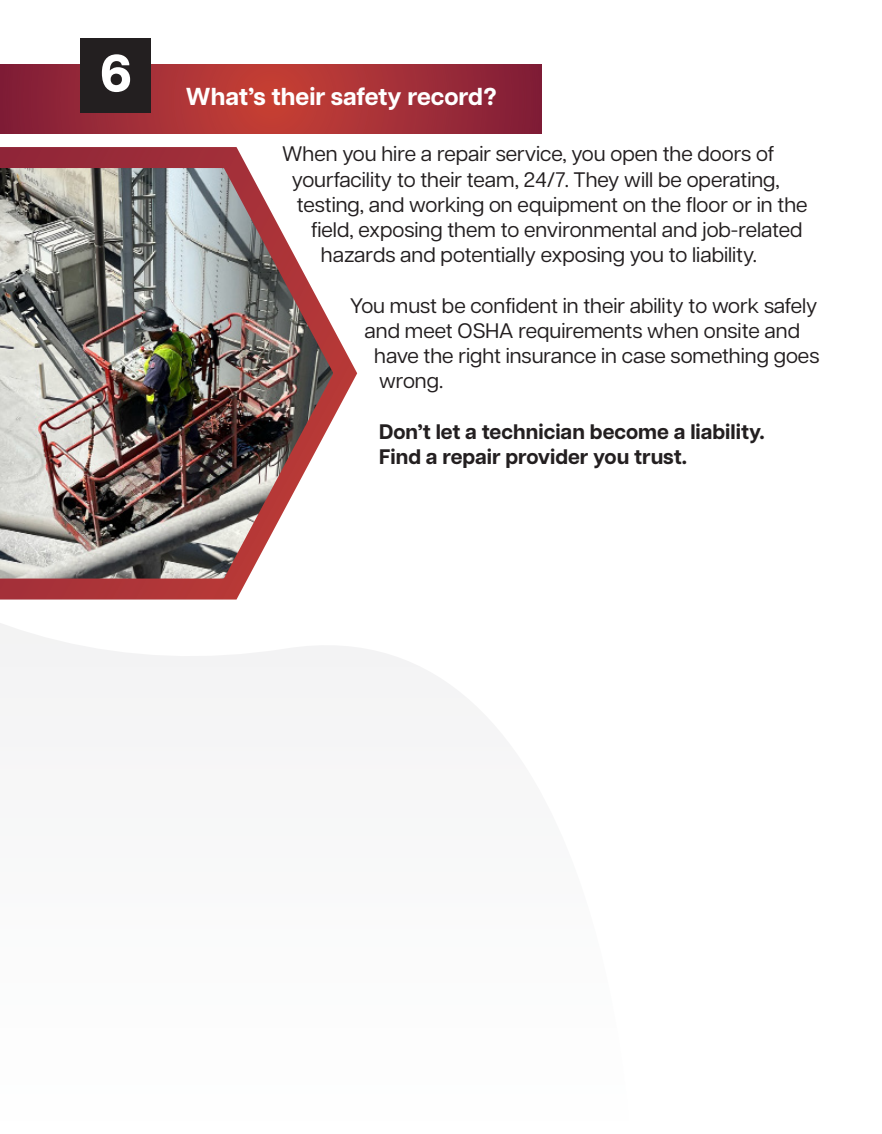
<style>
.page{position:relative;width:882px;height:1134px;background:#fff}
.page>*{position:absolute;margin:0;border:0;box-sizing:border-box;transform-origin:0 0}
.t1{font:800 52.5px "Articulat CF";color:#fff}
.t2{font:700 24.5px "Articulat CF";color:#fff}
.t3{font:21px "Articulat CF";color:#231f20}
.t4{font:700 21px "Articulat CF";color:#231f20}
</style>
<div class="page">
<svg style="left:0;top:38px;width:542px;height:660px"></svg>
<svg style="left:1px;top:65px;width:540px;height:69px;background:#a22e36"></svg>
<div style="left:81px;top:38px;width:70px;height:74px;background:#231f20"></div>
<img style="left:0;top:137px;width:369px;height:473px">
<p class="t1" style="left:100px;top:34px;width:34px">6</p>
<p class="t2" style="left:186px;top:78px;width:313px">What’s their safety record?</p>
<p class="t3" style="left:282px;top:139px;width:494px">When you hire a repair service, you open the doors of</p>
<p class="t3" style="left:292px;top:164px;width:489px">yourfacility to their team, 24/7. They will be operating,</p>
<p class="t3" style="left:297px;top:189px;width:512px">testing, and working on equipment on the floor or in the</p>
<p class="t3" style="left:311px;top:215px;width:493px">field, exposing them to environmental and job-related</p>
<p class="t3" style="left:321px;top:240px;width:437px">hazards and potentially exposing you to liability.</p>
<p class="t3" style="left:350px;top:290px;width:469px">You must be confident in their ability to work safely</p>
<p class="t3" style="left:365px;top:315px;width:437px">and meet OSHA requirements when onsite and</p>
<p class="t3" style="left:374px;top:341px;width:447px">have the right insurance in case something goes</p>
<p class="t3" style="left:379px;top:366px;width:66px">wrong.</p>
<p class="t4" style="left:379px;top:416px;width:387px">Don’t let a technician become a liability.</p>
<p class="t4" style="left:379px;top:441px;width:310px">Find a repair provider you trust.</p>
</div>
